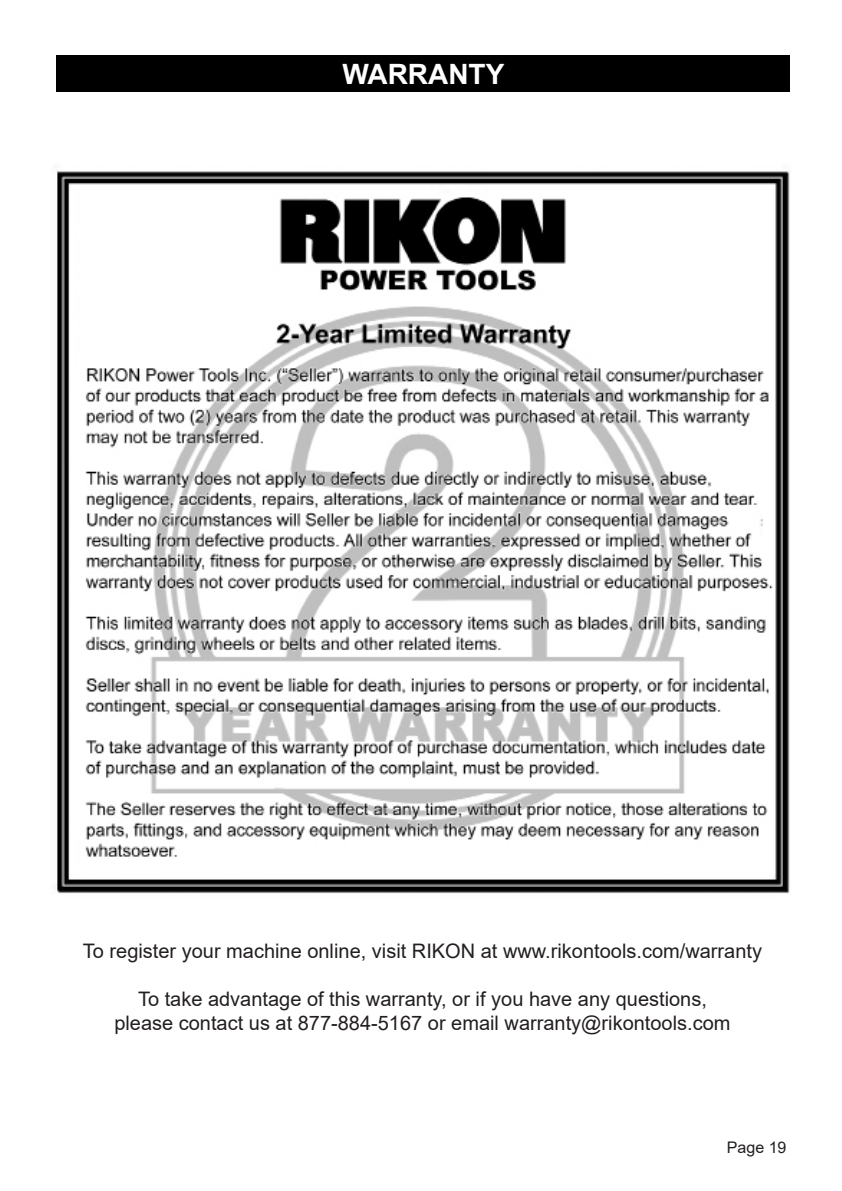
<style>
.page{position:relative;width:842px;height:1191px;background:#fff}
.page>*{position:absolute;margin:0;border:0;box-sizing:border-box;transform-origin:0 0}
.t1{font:700 28px "Arial";color:#fff}
.t2{font:20px "Arial";color:#231f20}
.t3{font:16px "Arial";color:#231f20}
</style>
<div class="page">
<div style="left:57px;top:55px;width:733px;height:36px;background:#000"></div>
<img style="left:56px;top:170px;width:734px;height:724px">
<p class="t1" style="left:343px;top:54px;width:163px">WARRANTY</p>
<p class="t2" style="left:83px;top:937px;width:681px">To register your machine online, visit RIKON at www.rikontools.com/warranty</p>
<p class="t2" style="left:138px;top:985px;width:570px">To take advantage of this warranty, or if you have any questions,</p>
<p class="t2" style="left:114px;top:1009px;width:618px">please contact us at 877-884-5167 or email warranty@rikontools.com</p>
<p class="t3" style="left:727px;top:1136px;width:61px">Page 19</p>
</div>
